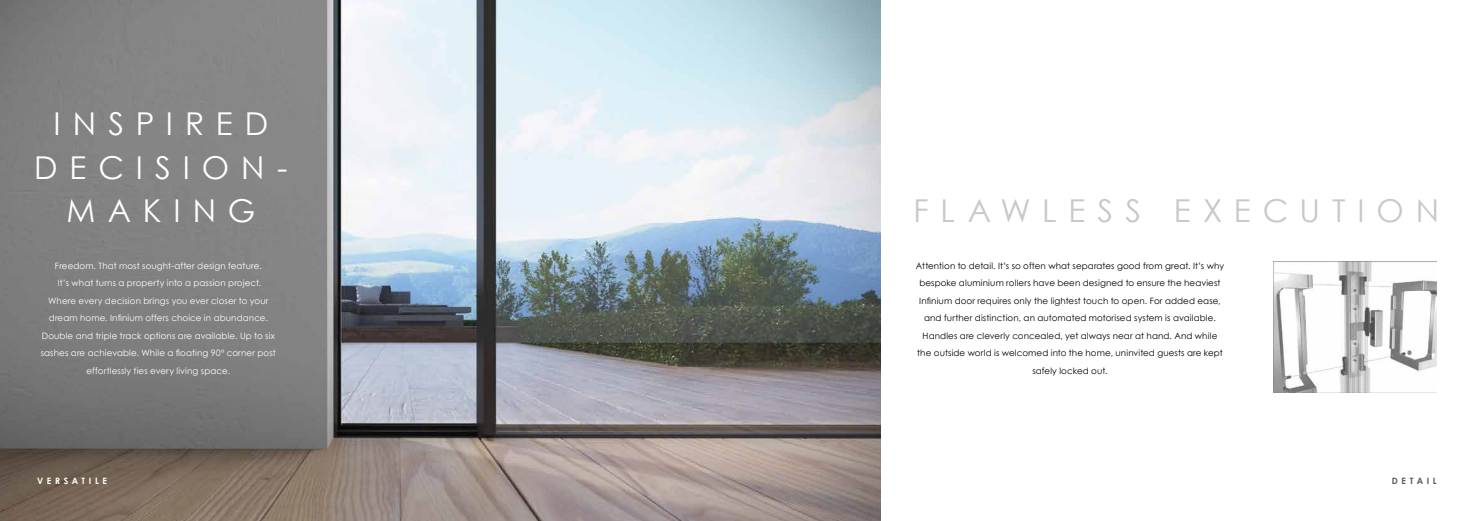
<style>
.page{position:relative;width:1474px;height:521px;background:#fff}
.page>*{position:absolute;margin:0;border:0;box-sizing:border-box;transform-origin:0 0}
.t1{font:31.5px/43.8px "Century Gothic";letter-spacing:.38em;color:#fff;text-align:center}
.t2{font:31.5px "Century Gothic";letter-spacing:.38em;color:#c7c8ca}
.t3{font:8.75px/17.5px "Century Gothic";letter-spacing:.01em;color:#000;text-align:center}
.t4{font:8.75px/17.5px "Century Gothic";letter-spacing:.015em;color:#fff;text-align:center}
.t5{font:700 8.75px "Century Gothic";letter-spacing:.405em;color:#fff}
.t6{font:700 8.75px "Century Gothic";letter-spacing:.415em;color:#58595b}
</style>
<div class="page">
<img style="left:0;top:0;width:880px;height:521px">
<img style="left:1273px;top:262px;width:163px;height:130px">
<h1 class="t1" style="left:34px;top:101px;width:255px">INSPIRED<br>DECISION-<br>MAKING</h1>
<p class="t4" style="left:41px;top:256px;width:237px">Freedom. That most sought-after design feature.<br>It’s what turns a property into a passion project.<br>Where every decision brings you ever closer to your dream home. Infinium offers choice in abundance.<br>Double and triple track options are available. Up to six sashes are achievable. While a floating 90º corner post effortlessly ties every living space.</p>
<h1 class="t2" style="left:913px;top:192px;width:527px">FLAWLESS EXECUTION</h1>
<p class="t3" style="left:915px;top:256px;width:310px">Attention to detail. It’s so often what separates good from great. It’s why bespoke aluminium rollers have been designed to ensure the heaviest Infinium door requires only the lightest touch to open. For added ease, and further distinction, an automated motorised system is available.<br>Handles are cleverly concealed, yet always near at hand. And while the outside world is welcomed into the home, uninvited guests are kept safely locked out.</p>
<p class="t5" style="left:37px;top:475px;width:71px">VERSATILE</p>
<p class="t6" style="left:1391px;top:475px;width:46px">DETAIL</p>
</div>
